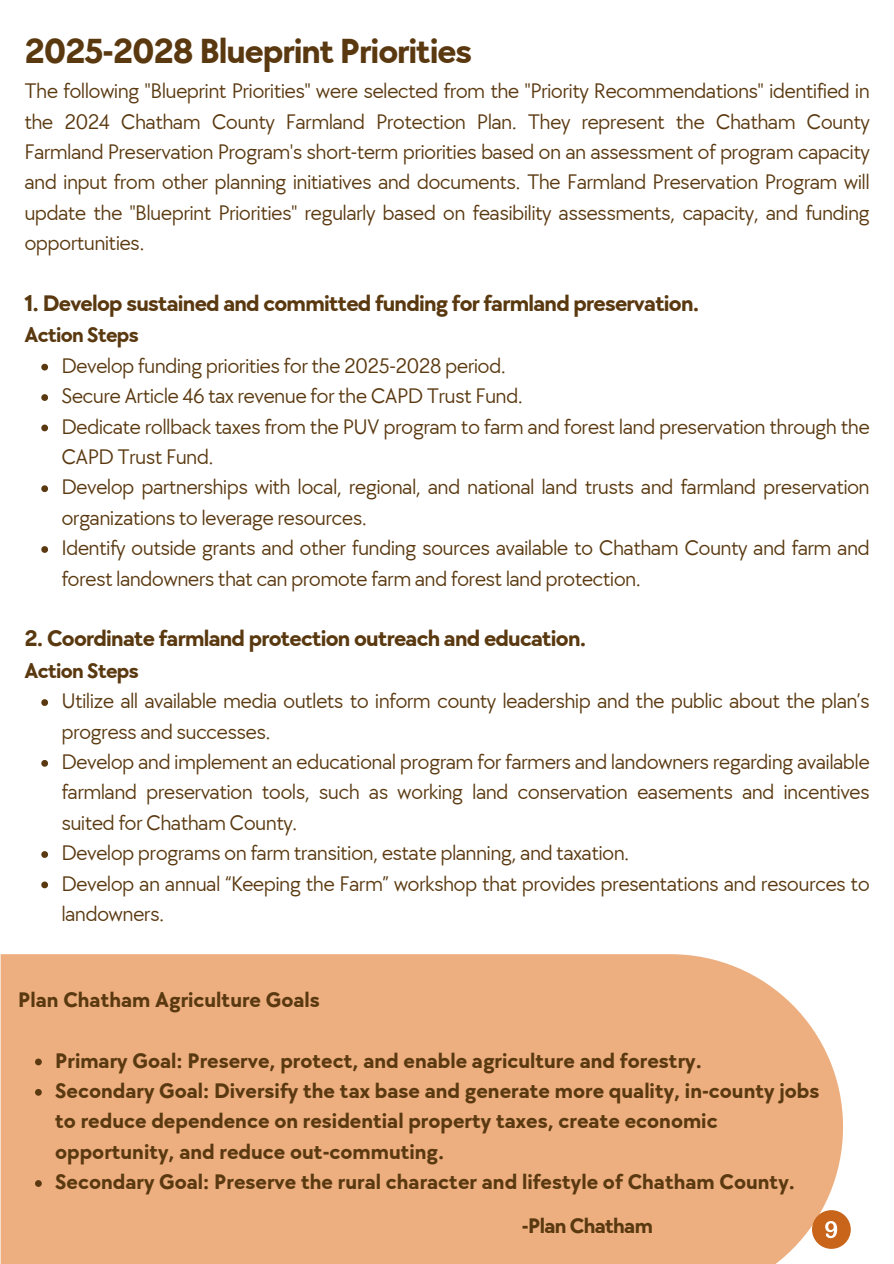
<style>
.page{position:relative;width:894px;height:1264px;background:#fff}
.page>*{position:absolute;margin:0;border:0;box-sizing:border-box;transform-origin:0 0}
.t1{font:700 36px "TT Chocolates";letter-spacing:-.03em;color:#5a3910}
.t2{font:700 23.25px "TT Chocolates";letter-spacing:-.03em;color:#5a3910}
.t3{font:21.75px/30.3px "TT Chocolates";letter-spacing:-.03em;color:#5a3910}
.t4{font:700 21.75px/30.3px "TT Chocolates";color:#5a3910}
.t5{font:700 21.75px "TT Chocolates";letter-spacing:-.03em;color:#5a3910}
</style>
<div class="page">
<svg style="left:41px;top:364px;width:7px;height:6px"></svg>
<svg style="left:41px;top:394px;width:7px;height:7px"></svg>
<svg style="left:41px;top:424px;width:7px;height:7px"></svg>
<svg style="left:41px;top:485px;width:7px;height:7px"></svg>
<svg style="left:41px;top:546px;width:7px;height:7px"></svg>
<svg style="left:41px;top:699px;width:7px;height:7px"></svg>
<svg style="left:41px;top:760px;width:7px;height:6px"></svg>
<svg style="left:41px;top:851px;width:7px;height:6px"></svg>
<svg style="left:41px;top:881px;width:7px;height:7px"></svg>
<div style="left:1px;top:954px;width:841px;height:309px;background:#edaf80"></div>
<svg style="left:35px;top:1058px;width:7px;height:7px"></svg>
<svg style="left:35px;top:1088px;width:7px;height:7px"></svg>
<svg style="left:35px;top:1180px;width:7px;height:6px"></svg>
<div style="left:811px;top:1210px;width:39px;height:38px;background:#c8651b;border-radius:50%"></div>
<svg style="left:825px;top:1221px;width:11px;height:17px"></svg>
<p class="t1" style="left:24px;top:31px;width:449px">2025-2028 Blueprint Priorities</p>
<h1 class="t3" style="left:24px;top:76px;width:846px;text-align:justify">The following "Blueprint Priorities" were selected from the "Priority Recommendations" identified in the 2024 Chatham County Farmland Protection Plan. They represent the Chatham County Farmland Preservation Program's short-term priorities based on an assessment of program capacity and input from other planning initiatives and documents. The Farmland Preservation Program will update the "Blueprint Priorities" regularly based on feasibility assessments, capacity, and funding opportunities.</h1>
<p class="t2" style="left:24px;top:290px;width:676px">1. Develop sustained and committed funding for farmland preservation.</p>
<p class="t5" style="left:24px;top:323px;width:116px">Action Steps</p>
<h2 class="t3" style="left:61px;top:351px;width:446px">Develop funding priorities for the 2025-2028 period.</h2>
<p class="t3" style="left:61px;top:381px;width:463px">Secure Article 46 tax revenue for the CAPD Trust Fund.</p>
<p class="t3" style="left:61px;top:412px;width:809px">Dedicate rollback taxes from the PUV program to farm and forest land preservation through the<br>CAPD Trust Fund.</p>
<p class="t3" style="left:61px;top:472px;width:809px">Develop partnerships with local, regional, and national land trusts and farmland preservation organizations to leverage resources.</p>
<p class="t3" style="left:61px;top:533px;width:809px">Identify outside grants and other funding sources available to Chatham County and farm and forest landowners that can promote farm and forest land protection.</p>
<p class="t2" style="left:24px;top:625px;width:563px">2. Coordinate farmland protection outreach and education.</p>
<p class="t5" style="left:24px;top:658px;width:116px">Action Steps</p>
<h2 class="t3" style="left:61px;top:686px;width:809px">Utilize all available media outlets to inform county leadership and the public about the plan’s progress and successes.</h2>
<p class="t3" style="left:61px;top:747px;width:809px;text-align:justify">Develop and implement an educational program for farmers and landowners regarding available farmland preservation tools, such as working land conservation easements and incentives suited for Chatham County.</p>
<p class="t3" style="left:61px;top:838px;width:569px">Develop programs on farm transition, estate planning, and taxation.</p>
<p class="t3" style="left:61px;top:868px;width:809px">Develop an annual “Keeping the Farm” workshop that provides presentations and resources to landowners.</p>
<p class="t4" style="left:18px;top:985px;width:303px">Plan Chatham Agriculture Goals</p>
<h2 class="t4" style="left:55px;top:1045px;width:648px">Primary Goal: Preserve, protect, and enable agriculture and forestry.</h2>
<p class="t4" style="left:55px;top:1076px;width:765px">Secondary Goal: Diversify the tax base and generate more quality, in-county jobs to reduce dependence on residential property taxes, create economic opportunity, and reduce out-commuting.</p>
<p class="t4" style="left:55px;top:1167px;width:741px">Secondary Goal: Preserve the rural character and lifestyle of Chatham County.</p>
<p class="t5" style="left:521px;top:1212px;width:132px">-Plan Chatham</p>
</div>
